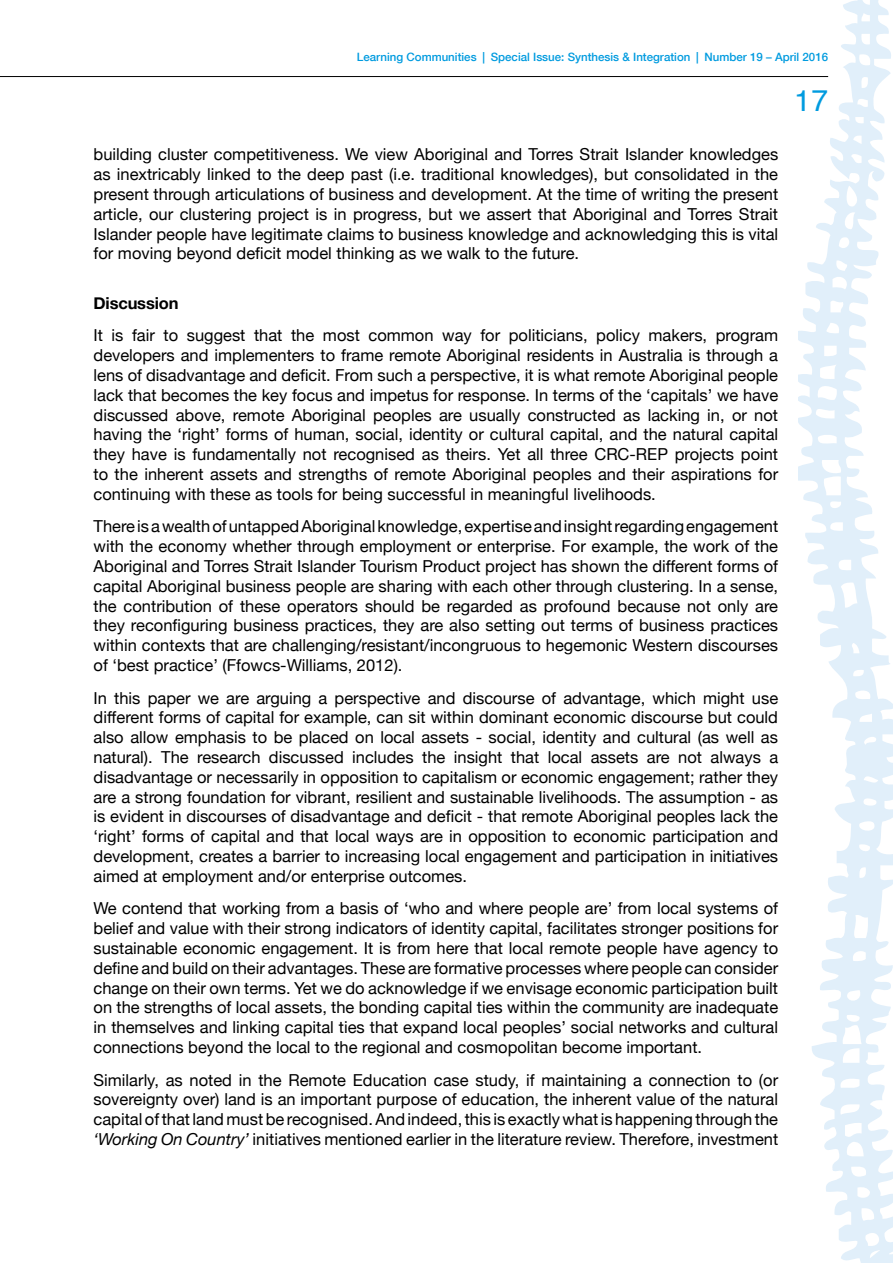
<style>
.page{position:relative;width:893px;height:1263px;background:#fff}
.page>*{position:absolute;margin:0;border:0;box-sizing:border-box;transform-origin:0 0}
.t1{font:30px "Helvetica";color:#009bdf}
.t2{font:16.5px/19.8px "Helvetica Neue";color:#000;text-align:justify}
.t3{font:700 16.5px "Helvetica Neue";letter-spacing:-.01em;color:#000}
.t4{font:500 11.55px "Helvetica Neue";color:#009bdf}
.s1{font-style:italic}
</style>
<div class="page">
<hr style="left:0;top:76px;width:828px;height:1px;background:#000">
<svg style="left:798px;top:0;width:95px;height:1263px"></svg>
<p class="t4" style="left:357px;top:48px;width:473px">Learning Communities | Special Issue: Synthesis &amp; Integration | Number 19 – April 2016</p>
<h1 class="t1" style="left:794px;top:77px;width:35px">17</h1>
<p class="t2" style="left:94px;top:145px;width:686px">building cluster competitiveness. We view Aboriginal and Torres Strait Islander knowledges as inextricably linked to the deep past (i.e. traditional knowledges), but consolidated in the present through articulations of business and development. At the time of writing the present article, our clustering project is in progress, but we assert that Aboriginal and Torres Strait Islander people have legitimate claims to business knowledge and acknowledging this is vital for moving beyond deficit model thinking as we walk to the future.</p>
<p class="t3" style="left:94px;top:290px;width:86px">Discussion</p>
<p class="t2" style="left:94px;top:327px;width:686px">It is fair to suggest that the most common way for politicians, policy makers, program developers and implementers to frame remote Aboriginal residents in Australia is through a lens of disadvantage and deficit. From such a perspective, it is what remote Aboriginal people lack that becomes the key focus and impetus for response. In terms of the ‘capitals’ we have discussed above, remote Aboriginal peoples are usually constructed as lacking in, or not having the ‘right’ forms of human, social, identity or cultural capital, and the natural capital they have is fundamentally not recognised as theirs. Yet all three CRC-REP projects point to the inherent assets and strengths of remote Aboriginal peoples and their aspirations for continuing with these as tools for being successful in meaningful livelihoods.</p>
<p class="t2" style="left:94px;top:518px;width:686px">There is a wealth of untapped Aboriginal knowledge, expertise and insight regarding engagement with the economy whether through employment or enterprise. For example, the work of the Aboriginal and Torres Strait Islander Tourism Product project has shown the different forms of capital Aboriginal business people are sharing with each other through clustering. In a sense, the contribution of these operators should be regarded as profound because not only are they reconfiguring business practices, they are also setting out terms of business practices within contexts that are challenging/resistant/incongruous to hegemonic Western discourses of ‘best practice’ (Ffowcs-Williams, 2012).</p>
<p class="t2" style="left:94px;top:689px;width:686px">In this paper we are arguing a perspective and discourse of advantage, which might use different forms of capital for example, can sit within dominant economic discourse but could also allow emphasis to be placed on local assets - social, identity and cultural (as well as natural). The research discussed includes the insight that local assets are not always a disadvantage or necessarily in opposition to capitalism or economic engagement; rather they are a strong foundation for vibrant, resilient and sustainable livelihoods. The assumption - as is evident in discourses of disadvantage and deficit - that remote Aboriginal peoples lack the ‘right’ forms of capital and that local ways are in opposition to economic participation and development, creates a barrier to increasing local engagement and participation in initiatives aimed at employment and/or enterprise outcomes.</p>
<p class="t2" style="left:94px;top:899px;width:686px">We contend that working from a basis of ‘who and where people are’ from local systems of belief and value with their strong indicators of identity capital, facilitates stronger positions for sustainable economic engagement. It is from here that local remote people have agency to define and build on their advantages. These are formative processes where people can consider change on their own terms. Yet we do acknowledge if we envisage economic participation built on the strengths of local assets, the bonding capital ties within the community are inadequate in themselves and linking capital ties that expand local peoples’ social networks and cultural connections beyond the local to the regional and cosmopolitan become important.</p>
<p class="t2" style="left:94px;top:1071px;width:686px">Similarly, as noted in the Remote Education case study, if maintaining a connection to (or sovereignty over) land is an important purpose of education, the inherent value of the natural capital of that land must be recognised. And indeed, this is exactly what is happening through the <span class="s1">‘Working On Country’</span> initiatives mentioned earlier in the literature review. Therefore, investment</p>
</div>
